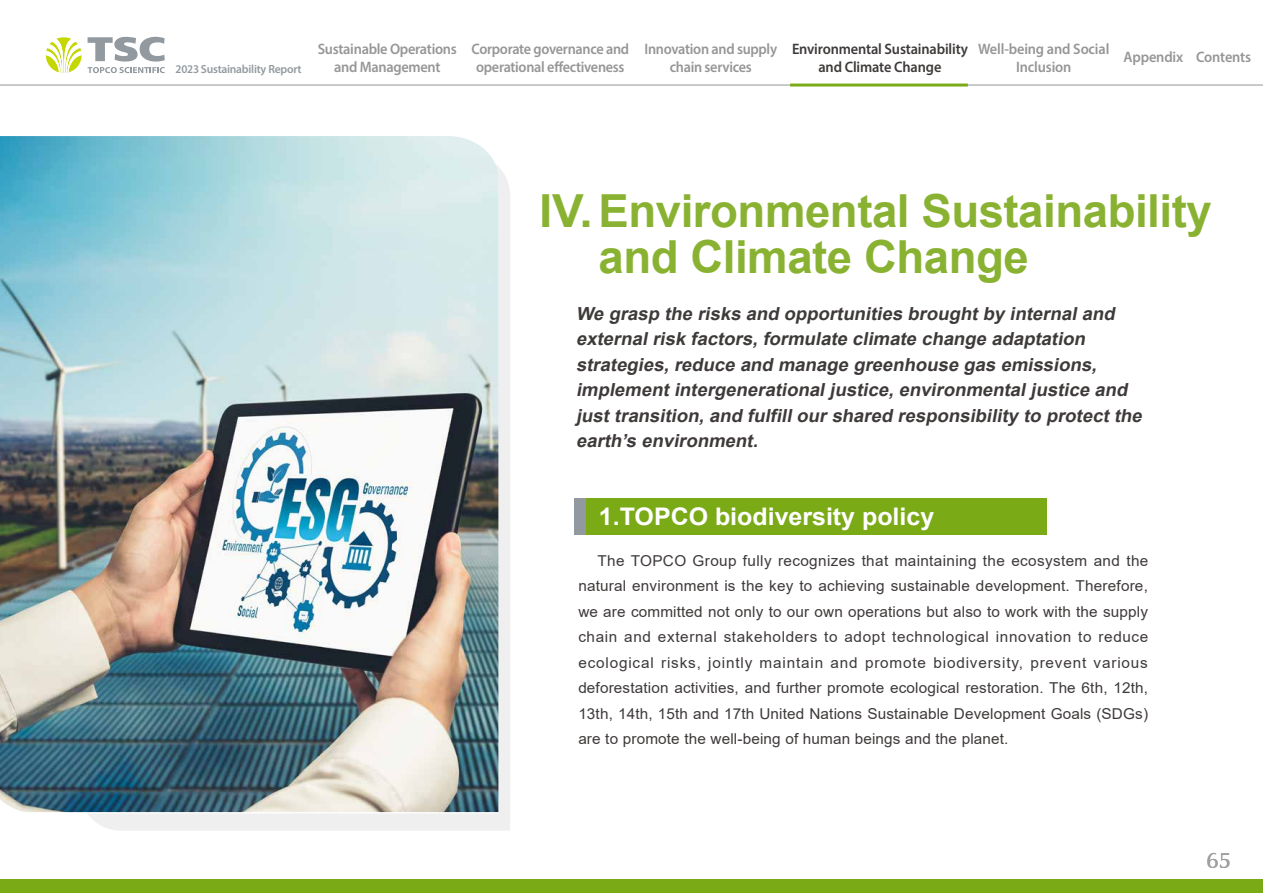
<style>
.page{position:relative;width:1263px;height:893px;background:#fff}
.page>*{position:absolute;margin:0;border:0;box-sizing:border-box;transform-origin:0 0}
.t1{font:700 45.6px/46.5px "Arial";letter-spacing:-.01em;color:#8ab232;scale:1.04 1}
.t2{font:700 24.3px "Arial";color:#fff}
.t3{font:600 22.5px "Zapf Humanist 601 BT";color:#9fa0a0}
.t4{font:italic 700 18px/25.5px "Arial";color:#3e3a39}
.t5{font:600 15.15px/18px "Myriad Pro";letter-spacing:-.02em;color:#969697;text-align:center;scale:.95 1}
.t6{font:600 15.15px/18px "Myriad Pro";letter-spacing:-.02em;color:#969697;text-align:center;scale:.94 1}
.t7{font:600 15.15px/18px "Myriad Pro";letter-spacing:-.01em;color:#3e3a39;text-align:center;scale:.95 1}
.t8{font:15px/25.5px "Arial";letter-spacing:.01em;color:#3e3a39;text-align:justify}
.t9{font:600 11.85px "Myriad Pro";letter-spacing:-.02em;color:#929a9f;scale:.95 1}
</style>
<div class="page">
<hr style="left:0;top:84px;width:1263px;height:2px;background:#aaabab">
<hr style="left:790px;top:84px;width:178px;height:3px;background:#7baa17">
<svg style="left:46px;top:37px;width:36px;height:36px"></svg>
<svg style="left:88px;top:37px;width:77px;height:36px"></svg>
<div style="left:1px;top:879px;width:1262px;height:14px;background:#7baa17"></div>
<svg style="left:88px;top:167px;width:422px;height:664px;fill:#efefef"></svg>
<img style="left:0;top:136px;width:498px;height:676px">
<div style="left:583px;top:498px;width:463px;height:36px;background:#7baa17"></div>
<div style="left:574px;top:498px;width:11px;height:36px;background:#929a9f"></div>
<p class="t9" style="left:176px;top:62px;width:134px">2023 Sustainability Report</p>
<p class="t7" style="left:792px;top:40px;width:187px">Environmental Sustainability and Climate Change</p>
<p class="t5" style="left:1196px;top:48px;width:60px">Contents</p>
<p class="t5" style="left:318px;top:40px;width:148px">Sustainable Operations and Management</p>
<p class="t6" style="left:471px;top:40px;width:169px">Corporate governance and operational effectiveness</p>
<p class="t6" style="left:644px;top:40px;width:143px">Innovation and supply chain services</p>
<p class="t5" style="left:978px;top:40px;width:140px">Well-being and Social<br>Inclusion</p>
<p class="t5" style="left:1123px;top:48px;width:64px">Appendix</p>
<h1 class="t1" style="left:598px;top:188px;width:591px;text-indent:-60px">IV.Environmental Sustainability and Climate Change</h1>
<p class="t4" style="left:576px;top:301px;width:572px">We grasp the risks and opportunities broughtby internaland externalrisk factors,formulate climate change adaptation strategies,reduce and manage greenhouse gas emissions, implementintergenerationaljustice,environmentaljustice and justtransition,and fulfillourshared responsibility to protectthe earth’s environment.</p>
<h2 class="t2" style="left:599px;top:499px;width:337px">1.TOPCO biodiversity policy</h2>
<p class="t8" style="left:578px;top:547px;width:571px;text-indent:19px">The TOPCO Group fully recognizes that maintaining the ecosystem and the natural environment is the key to achieving sustainable development. Therefore, we are committed not only to our own operations but also to work with the supply chain and external stakeholders to adopt technological innovation to reduce ecological risks, jointly maintain and promote biodiversity, prevent various deforestation activities, and further promote ecological restoration. The 6th, 12th, 13th, 14th, 15th and 17th United Nations Sustainable Development Goals (SDGs) are to promote the well-being of human beings and the planet.</p>
<h3 class="t3" style="left:1206px;top:846px;width:26px">65</h3>
</div>
